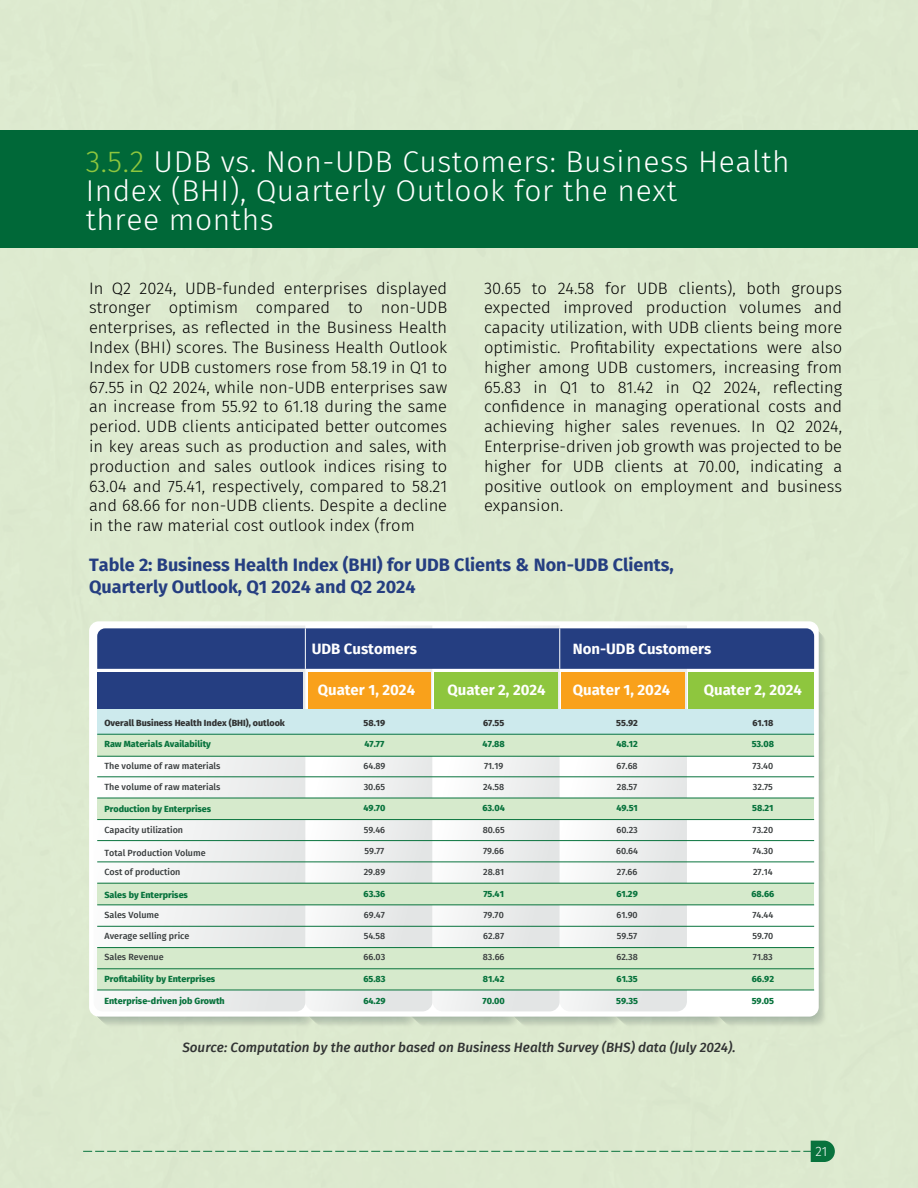
<style>
.page{position:relative;width:918px;height:1188px;background:#fff}
.page>*{position:absolute;margin:0;border:0;box-sizing:border-box;transform-origin:0 0}
.t1{font:300 30px/29px "Fira Sans";letter-spacing:.02em;color:#fff}
.t2{font:700 18px/21.6px "Fira Sans";color:#253e81}
.t3{font:300 16.5px/19.8px "Fira Sans";color:#000;text-align:justify}
.t4{font:700 15px "Fira Sans";color:#fff}
.t5{font:italic 500 13.5px "Fira Sans";color:#313333}
.t6{font:300 13.35px "Fira Sans";color:#fff}
.t7{font:500 9px/18.9px "Fira Sans";color:#383c3d}
.t8{font:800 9px "Fira Sans";color:#08733d}
.t9{font:800 9px "Fira Sans";color:#313333}
.s1{color:#8ec63e}
</style>
<div class="page">
<div style="left:0;top:130px;width:918px;height:118px;background:#006838"></div>
<svg style="left:305px;top:626px;width:128px;height:385px"></svg>
<svg style="left:433px;top:626px;width:127px;height:385px"></svg>
<svg style="left:560px;top:626px;width:127px;height:385px"></svg>
<svg style="left:687px;top:635px;width:128px;height:356px"></svg>
<svg style="left:97px;top:626px;width:208px;height:385px"></svg>
<div style="left:97px;top:628px;width:717px;height:41px;background:#253e81"></div>
<hr style="left:97px;top:777px;width:717px;height:1px;background:#08733d">
<hr style="left:97px;top:840px;width:717px;height:1px;background:#08733d">
<hr style="left:97px;top:862px;width:717px;height:1px;background:#08733d">
<hr style="left:97px;top:926px;width:717px;height:1px;background:#08733d">
<hr style="left:305px;top:628px;width:1px;height:41px;background:#fff">
<hr style="left:559px;top:628px;width:1px;height:41px;background:#fff">
<div style="left:97px;top:948px;width:717px;height:42px;background:#d6eacc"></div>
<div style="left:97px;top:883px;width:717px;height:22px;background:#d6eacc"></div>
<div style="left:97px;top:798px;width:717px;height:22px;background:#d6eacc"></div>
<div style="left:97px;top:735px;width:717px;height:21px;background:#d6eacc"></div>
<div style="left:97px;top:709px;width:717px;height:25px;background:#cdeaed"></div>
<hr style="left:97px;top:969px;width:717px;height:1px;background:#08733d">
<hr style="left:97px;top:734px;width:717px;height:1px;background:#08733d">
<hr style="left:97px;top:756px;width:717px;height:1px;background:#08733d">
<div style="left:97px;top:672px;width:206px;height:37px;background:#253e81"></div>
<div style="left:308px;top:672px;width:122px;height:37px;background:#f9a11b"></div>
<div style="left:435px;top:672px;width:123px;height:37px;background:#8ec63e"></div>
<div style="left:561px;top:672px;width:124px;height:37px;background:#f9a11b"></div>
<div style="left:689px;top:672px;width:125px;height:37px;background:#8ec63e"></div>
<hr style="left:97px;top:819px;width:717px;height:1px;background:#08733d">
<hr style="left:97px;top:798px;width:717px;height:1px;background:#08733d">
<hr style="left:97px;top:905px;width:717px;height:1px;background:#08733d">
<hr style="left:97px;top:883px;width:717px;height:1px;background:#08733d">
<hr style="left:97px;top:947px;width:717px;height:1px;background:#08733d">
<hr style="left:97px;top:990px;width:717px;height:1px;background:#08733d">
<svg style="left:83px;top:1141px;width:752px;height:21px;background:#cee1c5"></svg>
<h1 class="t1" style="left:86px;top:147px;width:706px"><span class="s1">3.5.2</span> UDB vs. Non-UDB Customers: Business Health<br>Index (BHI), Quarterly Outlook for the next<br>three months</h1>
<p class="t3" style="left:89px;top:278px;width:360px">In Q2 2024, UDB-funded enterprises displayed stronger optimism compared to non-UDB enterprises, as reflected in the Business Health Index (BHI) scores. The Business Health Outlook Index for UDB customers rose from 58.19 in Q1 to 67.55 in Q2 2024, while non-UDB enterprises saw an increase from 55.92 to 61.18 during the same period. UDB clients anticipated better outcomes in key areas such as production and sales, with production and sales outlook indices rising to 63.04 and 75.41, respectively, compared to 58.21 and 68.66 for non-UDB clients. Despite a decline in the raw material cost outlook index (from</p>
<p class="t3" style="left:484px;top:278px;width:360px">30.65 to 24.58 for UDB clients), both groups expected improved production volumes and capacity utilization, with UDB clients being more optimistic. Profitability expectations were also higher among UDB customers, increasing from 65.83 in Q1 to 81.42 in Q2 2024, reflecting confidence in managing operational costs and achieving higher sales revenues. In Q2 2024, Enterprise-driven job growth was projected to be higher for UDB clients at 70.00, indicating a positive outlook on employment and business expansion.</p>
<p class="t2" style="left:89px;top:553px;width:586px">Table 2: Business Health Index (BHI) for UDB Clients &amp; Non-UDB Clients,<br>Quarterly Outlook, Q1 2024 and Q2 2024</p>
<p class="t4" style="left:312px;top:636px;width:107px">UDB Customers</p>
<p class="t4" style="left:573px;top:636px;width:140px">Non-UDB Customers</p>
<p class="t9" style="left:104px;top:715px;width:182px">Overall Business Health Index (BHI), outlook</p>
<p class="t8" style="left:104px;top:736px;width:108px">Raw Materials Availability</p>
<p class="t4" style="left:318px;top:678px;width:99px">Quater 1, 2024</p>
<p class="t4" style="left:448px;top:678px;width:100px">Quater 2, 2024</p>
<p class="t4" style="left:573px;top:678px;width:99px">Quater 1, 2024</p>
<p class="t4" style="left:704px;top:678px;width:100px">Quater 2, 2024</p>
<p class="t9" style="left:364px;top:715px;width:23px">58.19</p>
<p class="t8" style="left:364px;top:736px;width:22px">47.77</p>
<p class="t9" style="left:483px;top:715px;width:23px">67.55</p>
<p class="t8" style="left:483px;top:736px;width:24px">47.88</p>
<p class="t9" style="left:616px;top:715px;width:23px">55.92</p>
<p class="t8" style="left:616px;top:736px;width:23px">48.12</p>
<p class="t9" style="left:752px;top:715px;width:23px">61.18</p>
<p class="t8" style="left:752px;top:736px;width:24px">53.08</p>
<p class="t7" style="left:104px;top:756px;width:118px">The volume of raw materials</p>
<p class="t7" style="left:104px;top:777px;width:118px">The volume of raw materials</p>
<p class="t7" style="left:104px;top:820px;width:80px">Capacity utilization</p>
<p class="t7" style="left:104px;top:843px;width:103px">Total Production Volume<br>Cost of production</p>
<p class="t7" style="left:363px;top:756px;width:23px">64.89</p>
<p class="t7" style="left:364px;top:777px;width:23px">30.65</p>
<p class="t7" style="left:364px;top:820px;width:23px">59.46</p>
<p class="t8" style="left:104px;top:801px;width:108px">Production by Enterprises</p>
<p class="t8" style="left:363px;top:800px;width:24px">49.70</p>
<p class="t7" style="left:365px;top:841px;width:21px">59.77</p>
<p class="t7" style="left:364px;top:862px;width:23px">29.89</p>
<p class="t7" style="left:484px;top:756px;width:21px">71.19</p>
<p class="t7" style="left:483px;top:777px;width:23px">24.58</p>
<p class="t7" style="left:483px;top:820px;width:23px">80.65</p>
<p class="t8" style="left:482px;top:800px;width:24px">63.04</p>
<p class="t7" style="left:483px;top:841px;width:22px">79.66</p>
<p class="t7" style="left:483px;top:862px;width:22px">28.81</p>
<p class="t7" style="left:617px;top:756px;width:23px">67.68</p>
<p class="t7" style="left:617px;top:777px;width:22px">28.57</p>
<p class="t7" style="left:616px;top:820px;width:23px">60.23</p>
<p class="t8" style="left:616px;top:800px;width:23px">49.51</p>
<p class="t7" style="left:616px;top:841px;width:24px">60.64</p>
<p class="t7" style="left:617px;top:862px;width:22px">27.66</p>
<p class="t7" style="left:752px;top:756px;width:22px">73.40</p>
<p class="t7" style="left:753px;top:777px;width:22px">32.75</p>
<p class="t8" style="left:752px;top:800px;width:23px">58.21</p>
<p class="t7" style="left:753px;top:820px;width:22px">73.20</p>
<p class="t7" style="left:752px;top:841px;width:22px">74.30</p>
<p class="t7" style="left:753px;top:862px;width:21px">27.14</p>
<p class="t8" style="left:104px;top:887px;width:85px">Sales by Enterprises</p>
<p class="t7" style="left:104px;top:905px;width:56px">Sales Volume</p>
<p class="t8" style="left:364px;top:886px;width:23px">63.36</p>
<p class="t7" style="left:364px;top:905px;width:22px">69.47</p>
<p class="t8" style="left:483px;top:886px;width:22px">75.41</p>
<p class="t7" style="left:484px;top:905px;width:22px">79.70</p>
<p class="t8" style="left:616px;top:886px;width:23px">61.29</p>
<p class="t7" style="left:617px;top:905px;width:23px">61.90</p>
<p class="t8" style="left:751px;top:886px;width:24px">68.66</p>
<p class="t7" style="left:752px;top:905px;width:23px">74.44</p>
<p class="t7" style="left:104px;top:926px;width:87px">Average selling price</p>
<p class="t7" style="left:364px;top:926px;width:23px">54.58</p>
<p class="t7" style="left:483px;top:926px;width:22px">62.87</p>
<p class="t7" style="left:617px;top:926px;width:22px">59.57</p>
<p class="t7" style="left:752px;top:926px;width:22px">59.70</p>
<p class="t7" style="left:104px;top:947px;width:61px">Sales Revenue</p>
<p class="t8" style="left:104px;top:971px;width:112px">Profitability by Enterprises</p>
<p class="t7" style="left:364px;top:947px;width:23px">66.03</p>
<p class="t8" style="left:363px;top:971px;width:24px">65.83</p>
<p class="t7" style="left:483px;top:947px;width:23px">83.66</p>
<p class="t8" style="left:483px;top:971px;width:23px">81.42</p>
<p class="t7" style="left:616px;top:947px;width:23px">62.38</p>
<p class="t8" style="left:617px;top:971px;width:23px">61.35</p>
<p class="t7" style="left:753px;top:947px;width:21px">71.83</p>
<p class="t8" style="left:752px;top:971px;width:24px">66.92</p>
<p class="t8" style="left:104px;top:993px;width:122px">Enterprise-driven job Growth</p>
<p class="t8" style="left:363px;top:993px;width:24px">64.29</p>
<p class="t8" style="left:482px;top:993px;width:24px">70.00</p>
<p class="t8" style="left:616px;top:993px;width:23px">59.35</p>
<p class="t8" style="left:752px;top:993px;width:24px">59.05</p>
<p class="t5" style="left:182px;top:1036px;width:555px">Source: Computation by the author based on Business Health Survey (BHS) data (July 2024).</p>
<p class="t6" style="left:816px;top:1142px;width:13px">21</p>
</div>
